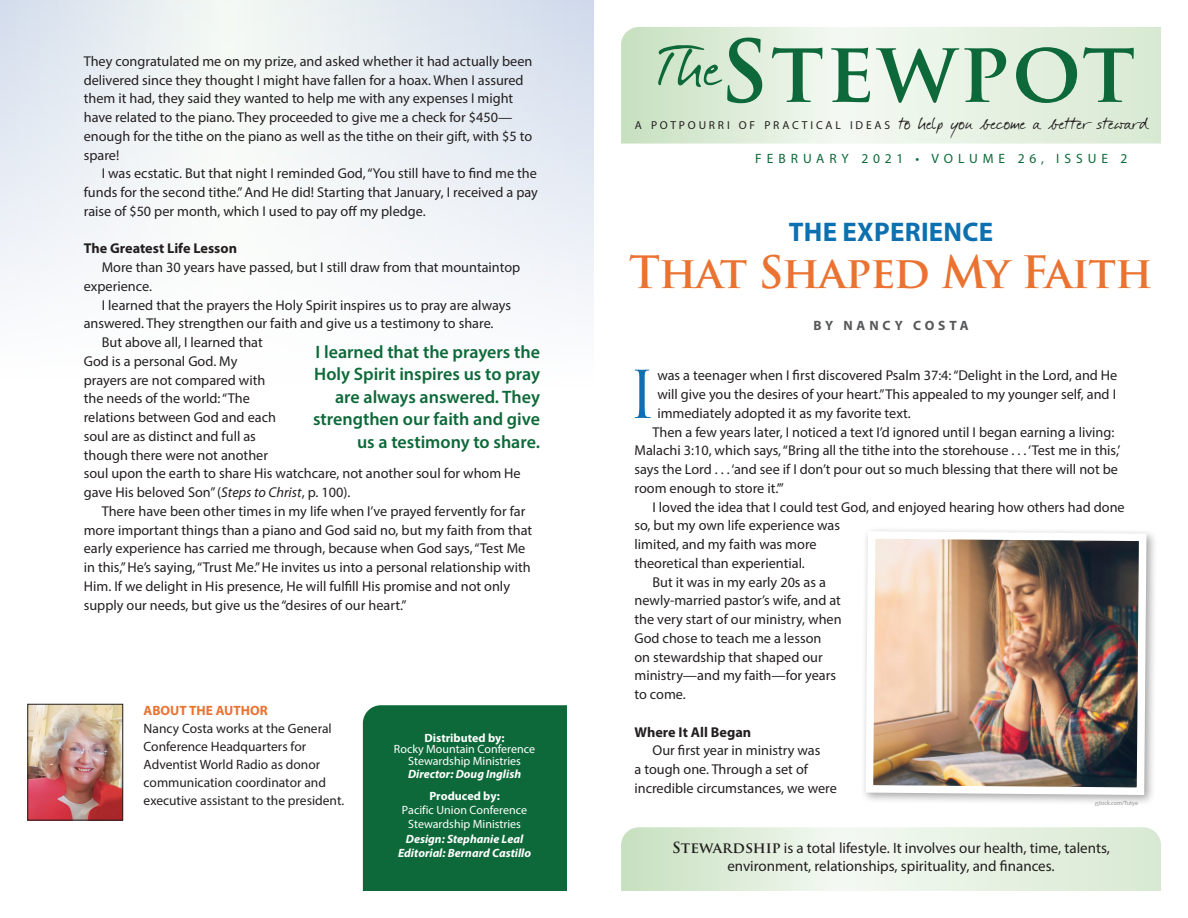
<style>
.page{position:relative;width:1188px;height:918px;background:#fff}
.page>*{position:absolute;margin:0;border:0;box-sizing:border-box;transform-origin:0 0}
.t1{font:700 83.7px "Trajan Pro";letter-spacing:.03em;color:#0d6939}
.t2{font:64.05px "Trajan Pro";color:#0d70b0}
.t3{font:700 43.5px "Trajan Pro";letter-spacing:-.02em;color:#ea7332}
.t4{font:700 27px "Myriad Pro";letter-spacing:.01em;color:#0d70b0}
.t5{font:21px "Darkwoman";letter-spacing:.03em;color:#231f20}
.t6{font:600 18px/22.5px "Myriad Pro";color:#0d6939;text-align:right}
.t7{font:15px/18px "Myriad Pro";color:#231f20;text-align:center}
.t8{font:14.25px/18.8px "Myriad Pro";color:#231f20}
.t9{font:700 14.25px "Myriad Pro";color:#231f20}
.t10{font:13.5px/18px "Myriad Pro";color:#231f20}
.t11{font:13.5px "Myriad Pro";letter-spacing:.37em;color:#0d6939}
.t12{font:700 13.5px "Myriad Pro";color:#ea7332}
.t13{font:700 13.5px "Myriad Pro";letter-spacing:.29em;color:#57585a}
.t14{font:12px/12.1px "Myriad Pro";color:#fff;text-align:center}
.t15{font:italic 700 12px/14.2px "Myriad Pro";color:#fff;text-align:center}
.t16{font:700 12px "Myriad Pro";color:#fff}
.t17{font:6px "Myriad Pro";letter-spacing:-.005em;color:#939598}
.s1{font-style:italic}
.s2{font-family:"Myriad Pro";font-size:11.55px}
.s3{font-family:"Trajan Pro";font-weight:700}
</style>
<div class="page">
<div style="left:0;top:0;width:594px;height:467px;background:linear-gradient(to bottom,#e3eaf0,#fff)"></div>
<svg style="left:621px;top:827px;width:540px;height:64px;background:#e2efde"></svg>
<svg style="left:621px;top:27px;width:540px;height:117px;background:#e2eede"></svg>
<div style="left:363px;top:705px;width:204px;height:186px;background:#0d6939"></div>
<img style="left:30px;top:706px;width:91px;height:112px">
<div style="left:28px;top:704px;width:95px;height:116px;border:1px solid #231f20"></div>
<div style="left:861px;top:526px;width:297px;height:280px;background:#231f20;opacity:.4"></div>
<img style="left:862px;top:527px;width:288px;height:272px">
<p class="t8" style="left:84px;top:51px;width:450px">They congratulated me on my prize, and asked whether it had actually been delivered since they thought I might have fallen for a hoax. When I assured them it had, they said they wanted to help me with any expenses I might have related to the piano. They proceeded to give me a check for $450— enough for the tithe on the piano as well as the tithe on their gift, with $5 to spare!</p>
<p class="t8" style="left:84px;top:164px;width:456px;text-align:justify;text-indent:18px">I was ecstatic. But that night I reminded God, “You still have to find me the funds for the second tithe.” And He did! Starting that January, I received a pay raise of $50 per month, which I used to pay off my pledge.</p>
<p class="t9" style="left:84px;top:239px;width:155px">The Greatest Life Lesson</p>
<p class="t8" style="left:84px;top:258px;width:438px;text-indent:18px">More than 30 years have passed, but I still draw from that mountaintop experience.</p>
<p class="t8" style="left:102px;top:295px;width:411px">I learned that the prayers the Holy Spirit inspires us to pray are always</p>
<p class="t8" style="left:84px;top:314px;width:411px">answered. They strengthen our faith and give us a testimony to share.</p>
<p class="t8" style="left:102px;top:333px;width:163px">But above all, I learned that</p>
<p class="t8" style="left:84px;top:351px;width:155px">God is a personal God. My</p>
<p class="t8" style="left:84px;top:370px;width:183px">prayers are not compared with</p>
<p class="t8" style="left:84px;top:389px;width:168px">the needs of the world: “The</p>
<p class="t8" style="left:84px;top:408px;width:194px">relations between God and each</p>
<p class="t8" style="left:84px;top:426px;width:174px">soul are as distinct and full as</p>
<p class="t8" style="left:84px;top:445px;width:186px">though there were not another</p>
<p class="t8" style="left:84px;top:464px;width:438px">soul upon the earth to share His watchcare, not another soul for whom He</p>
<p class="t8" style="left:84px;top:483px;width:268px">gave His beloved Son” (<span class="s1">Steps to Christ</span>, p. 100).</p>
<p class="t8" style="left:102px;top:501px;width:425px">There have been other times in my life when I’ve prayed fervently for far</p>
<p class="t8" style="left:84px;top:520px;width:450px">more important things than a piano and God said no, but my faith from that</p>
<p class="t8" style="left:84px;top:539px;width:443px">early experience has carried me through, because when God says, “Test Me</p>
<p class="t8" style="left:84px;top:558px;width:448px">in this,” He’s saying, “Trust Me.” He invites us into a personal relationship with</p>
<p class="t8" style="left:84px;top:576px;width:428px">Him. If we delight in His presence, He will fulfill His promise and not only</p>
<p class="t8" style="left:84px;top:595px;width:324px">supply our needs, but give us the “desires of our heart.”</p>
<p class="t6" style="left:313px;top:340px;width:228px">I learned that the prayers the<br>Holy Spirit inspires us to pray are always answered. They strengthen our faith and give us a testimony to share.</p>
<p class="t12" style="left:144px;top:702px;width:126px">ABOUT THE AUTHOR</p>
<p class="t10" style="left:144px;top:719px;width:202px">Nancy Costa works at the General<br>Conference Headquarters for<br>Adventist World Radio as donor communication coordinator and executive assistant to the president.</p>
<p class="t16" style="left:425px;top:730px;width:82px">Distributed by:</p>
<p class="t14" style="left:394px;top:743px;width:143px">Rocky Mountain Conference<br>Stewardship Ministries</p>
<p class="t15" style="left:408px;top:766px;width:115px">Director: Doug Inglish</p>
<p class="t16" style="left:429px;top:788px;width:72px">Produced by:</p>
<p class="t14" style="left:402px;top:803px;width:127px;line-height:14.2px">Pacific Union Conference<br>Stewardship Ministries</p>
<p class="t15" style="left:398px;top:831px;width:135px">Design: Stephanie Leal<br>Editorial: Bernard Castillo</p>
<h1 class="t1" style="left:658px;top:19px;width:479px"><sup>The</sup>Stewpot</h1>
<h3 class="t5" style="left:635px;top:109px;width:514px"><span class="s2">A POTPOURRI OF PRACTICAL IDEAS</span> to help you become a better steward</h3>
<p class="t11" style="left:755px;top:150px;width:374px">FEBRUARY 2021 • VOLUME 26, ISSUE 2</p>
<h3 class="t4" style="left:789px;top:214px;width:206px">THE EXPERIENCE</h3>
<h3 class="t3" style="left:629px;top:245px;width:525px">That Shaped My Faith</h3>
<p class="t13" style="left:813px;top:317px;width:157px">BY NANCY COSTA</p>
<h2 class="t2" style="left:628px;top:354px;width:30px">I</h2>
<p class="t8" style="left:657px;top:366px;width:462px">was a teenager when I first discovered Psalm 37:4: “Delight in the Lord, and He</p>
<p class="t8" style="left:657px;top:385px;width:460px">will give you the desires of your heart.” This appealed to my younger self, and I</p>
<p class="t8" style="left:657px;top:403px;width:255px">immediately adopted it as my favorite text.</p>
<p class="t8" style="left:653px;top:422px;width:463px">Then a few years later, I noticed a text I’d ignored until I began earning a living:</p>
<p class="t8" style="left:635px;top:441px;width:487px">Malachi 3:10, which says, “Bring all the tithe into the storehouse . . . ‘Test me in this,’</p>
<p class="t8" style="left:635px;top:460px;width:485px">says the Lord . . . ‘and see if I don’t pour out so much blessing that there will not be</p>
<p class="t8" style="left:635px;top:478px;width:151px">room enough to store it.’”</p>
<p class="t8" style="left:653px;top:497px;width:474px">I loved the idea that I could test God, and enjoyed hearing how others had done</p>
<p class="t8" style="left:635px;top:516px;width:207px">so, but my own life experience was</p>
<p class="t8" style="left:635px;top:535px;width:184px">limited, and my faith was more</p>
<p class="t8" style="left:635px;top:554px;width:172px">theoretical than experiential.</p>
<p class="t8" style="left:653px;top:572px;width:175px">But it was in my early 20s as a</p>
<p class="t8" style="left:635px;top:591px;width:208px">newly-married pastor’s wife, and at</p>
<p class="t8" style="left:635px;top:610px;width:209px">the very start of our ministry, when</p>
<p class="t8" style="left:635px;top:629px;width:188px">God chose to teach me a lesson</p>
<p class="t8" style="left:635px;top:647px;width:190px">on stewardship that shaped our</p>
<p class="t8" style="left:635px;top:666px;width:203px">ministry—and my faith—for years</p>
<p class="t8" style="left:635px;top:685px;width:53px">to come.</p>
<p class="t9" style="left:635px;top:723px;width:118px">Where It All Began</p>
<p class="t8" style="left:635px;top:741px;width:204px;text-indent:18px">Our first year in ministry was<br>a tough one. Through a set of incredible circumstances, we were</p>
<p class="t17" style="left:1095px;top:800px;width:45px">iStock.com/Tutye</p>
<p class="t7" style="left:672px;top:838px;width:439px"><span class="s3">Stewardship</span> is a total lifestyle. It involves our health, time, talents, environment, relationships, spirituality, and finances.</p>
</div>
